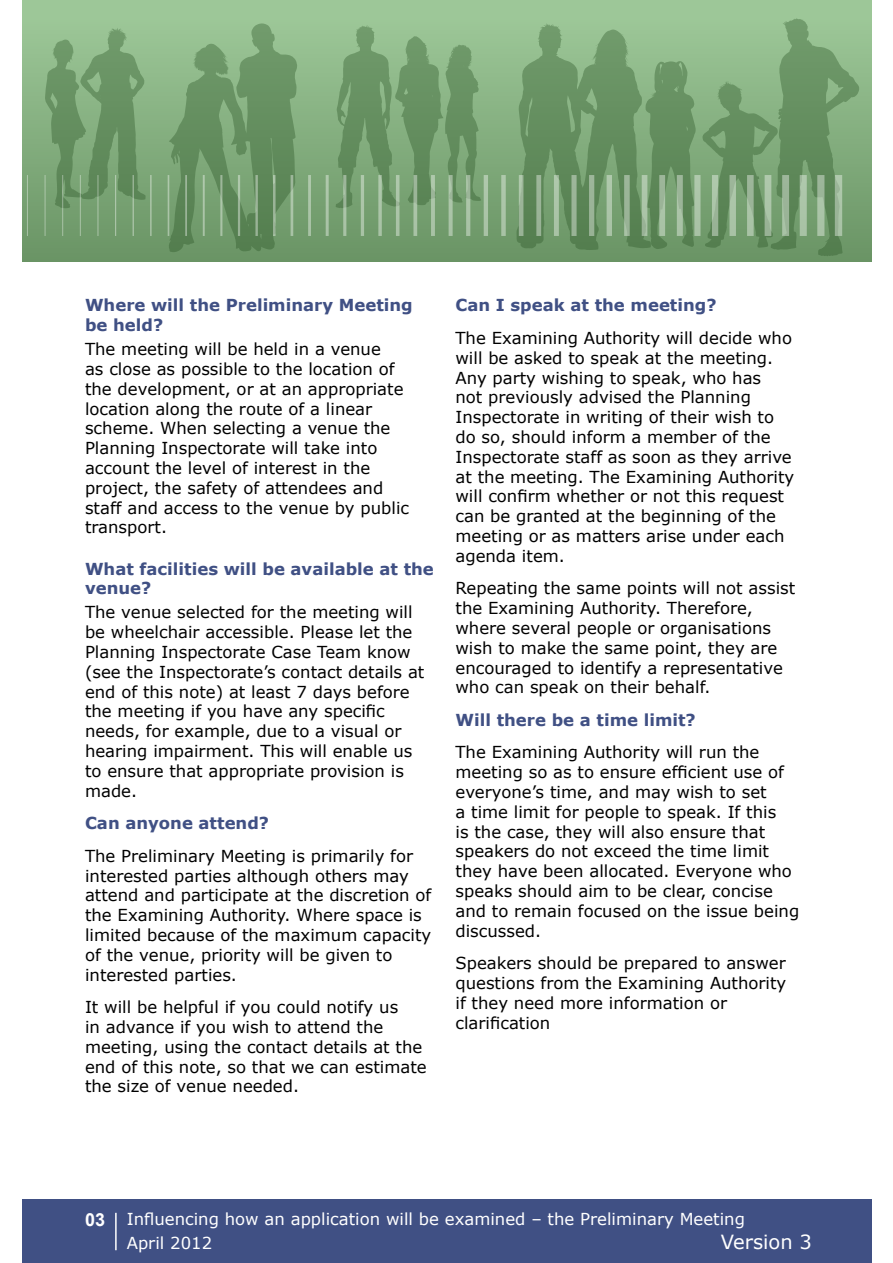
<style>
.page{position:relative;width:893px;height:1263px;background:#fff}
.page>*{position:absolute;margin:0;border:0;box-sizing:border-box;transform-origin:0 0}
.Footer_text{font:19.5px "Verdana";color:#fff}
.t1{font:700 18px "Arial";color:#fff}
.Body_text{font:16.5px/19.8px "Verdana";color:#000}
.Subheading{font:16.5px/19.8px "Verdana";color:#000}
.Subheading-2{font:700 16.5px/19.8px "Verdana";color:#405084}
.Footer_text-2{font:16.5px/23.4px "Verdana";color:#fff}
.Body_text-2{font:700 16.5px "Verdana";color:#405084}
</style>
<div class="page">
<div style="left:0;top:1199px;width:872px;height:64px;background:#405084"></div>
<hr style="left:115px;top:1213px;width:2px;height:37px;background:#fff">
<svg style="left:22px;top:0;width:850px;height:261px;background:#79a474"></svg>
<hr style="left:27px;top:175px;width:1px;height:61px;background:#fff">
<hr style="left:45px;top:175px;width:1px;height:61px;background:#fff">
<hr style="left:62px;top:175px;width:1px;height:61px;background:#fff">
<hr style="left:80px;top:175px;width:1px;height:61px;background:#fff">
<hr style="left:97px;top:175px;width:1px;height:61px;background:#fff">
<hr style="left:115px;top:175px;width:1px;height:61px;background:#fff">
<hr style="left:133px;top:175px;width:1px;height:61px;background:#fff">
<hr style="left:150px;top:175px;width:2px;height:61px;background:#fff">
<hr style="left:168px;top:175px;width:1px;height:61px;background:#fff">
<hr style="left:185px;top:175px;width:2px;height:61px;background:#fff">
<hr style="left:203px;top:175px;width:2px;height:61px;background:#fff">
<hr style="left:220px;top:175px;width:2px;height:61px;background:#fff">
<hr style="left:238px;top:175px;width:2px;height:61px;background:#fff">
<hr style="left:255px;top:175px;width:3px;height:61px;background:#fff">
<hr style="left:273px;top:175px;width:3px;height:61px;background:#fff">
<hr style="left:291px;top:175px;width:2px;height:61px;background:#fff">
<hr style="left:308px;top:175px;width:3px;height:61px;background:#fff">
<hr style="left:326px;top:175px;width:3px;height:61px;background:#fff">
<hr style="left:343px;top:175px;width:3px;height:61px;background:#fff">
<hr style="left:361px;top:175px;width:3px;height:61px;background:#fff">
<svg style="left:378px;top:175px;width:4px;height:61px"></svg>
<hr style="left:396px;top:175px;width:3px;height:61px;background:#fff">
<svg style="left:413px;top:175px;width:4px;height:61px"></svg>
<svg style="left:431px;top:175px;width:4px;height:61px"></svg>
<svg style="left:449px;top:175px;width:4px;height:61px"></svg>
<svg style="left:466px;top:175px;width:4px;height:61px"></svg>
<hr style="left:484px;top:175px;width:4px;height:61px;background:#acc5a9">
<div style="left:501px;top:175px;width:5px;height:61px;background:#acc5a9"></div>
<svg style="left:519px;top:175px;width:4px;height:61px"></svg>
<div style="left:536px;top:175px;width:5px;height:61px;background:#9bb498"></div>
<div style="left:554px;top:175px;width:5px;height:61px;background:#abc5a8"></div>
<div style="left:571px;top:175px;width:6px;height:61px;background:#9bb498"></div>
<div style="left:589px;top:175px;width:5px;height:61px;background:#9bb498"></div>
<div style="left:607px;top:175px;width:5px;height:61px;background:#acc5a9"></div>
<div style="left:624px;top:175px;width:6px;height:61px;background:#9bb498"></div>
<svg style="left:642px;top:175px;width:5px;height:61px"></svg>
<svg style="left:659px;top:175px;width:6px;height:61px"></svg>
<svg style="left:677px;top:175px;width:6px;height:61px"></svg>
<div style="left:694px;top:175px;width:6px;height:61px;background:#acc5a9"></div>
<svg style="left:712px;top:175px;width:6px;height:61px"></svg>
<svg style="left:729px;top:175px;width:7px;height:61px"></svg>
<svg style="left:747px;top:175px;width:7px;height:61px"></svg>
<svg style="left:765px;top:175px;width:6px;height:61px"></svg>
<svg style="left:782px;top:175px;width:7px;height:61px"></svg>
<div style="left:800px;top:175px;width:7px;height:61px;background:#abc5a8"></div>
<svg style="left:817px;top:175px;width:7px;height:61px"></svg>
<svg style="left:835px;top:175px;width:7px;height:61px"></svg>
<div style="left:0;top:0;width:21px;height:1263px;background:#fff"></div>
<p class="Subheading-2" style="left:85px;top:295px;width:329px">Where will the Preliminary Meeting be held?</p>
<p class="Body_text" style="left:85px;top:339px;width:326px">The meeting will be held in a venue<br>as close as possible to the location of the development, or at an appropriate location along the route of a linear scheme. When selecting a venue the Planning Inspectorate will take into account the level of interest in the project, the safety of attendees and staff and access to the venue by public transport.</p>
<p class="Subheading-2" style="left:85px;top:558px;width:350px">What facilities will be available at the venue?</p>
<p class="Body_text" style="left:85px;top:602px;width:341px">The venue selected for the meeting will be wheelchair accessible. Please let the Planning Inspectorate Case Team know (see the Inspectorate’s contact details at end of this note) at least 7 days before the meeting if you have any specific needs, for example, due to a visual or hearing impairment. This will enable us to ensure that appropriate provision is made.</p>
<p class="Body_text-2" style="left:85px;top:811px;width:186px">Can anyone attend?</p>
<p class="Body_text" style="left:85px;top:846px;width:348px">The Preliminary Meeting is primarily for interested parties although others may attend and participate at the discretion of the Examining Authority. Where space is limited because of the maximum capacity of the venue, priority will be given to interested parties.</p>
<p class="Body_text" style="left:85px;top:997px;width:343px">It will be helpful if you could notify us<br>in advance if you wish to attend the meeting, using the contact details at the end of this note, so that we can estimate the size of venue needed.</p>
<p class="Subheading-2" style="left:455px;top:295px;width:263px">Can I speak at the meeting?</p>
<p class="Subheading" style="left:455px;top:328px;width:340px">The Examining Authority will decide who will be asked to speak at the meeting.<br>Any party wishing to speak, who has<br>not previously advised the Planning Inspectorate in writing of their wish to do so, should inform a member of the Inspectorate staff as soon as they arrive at the meeting. The Examining Authority will confirm whether or not this request can be granted at the beginning of the meeting or as matters arise under each agenda item.</p>
<p class="Subheading" style="left:455px;top:578px;width:341px">Repeating the same points will not assist the Examining Authority. Therefore, where several people or organisations wish to make the same point, they are encouraged to identify a representative who can speak on their behalf.</p>
<p class="Subheading-2" style="left:455px;top:710px;width:242px">Will there be a time limit?</p>
<p class="Subheading" style="left:455px;top:742px;width:345px">The Examining Authority will run the meeting so as to ensure efficient use of everyone’s time, and may wish to set<br>a time limit for people to speak. If this<br>is the case, they will also ensure that speakers do not exceed the time limit they have been allocated. Everyone who speaks should aim to be clear, concise and to remain focused on the issue being discussed.</p>
<p class="Subheading" style="left:455px;top:953px;width:332px">Speakers should be prepared to answer questions from the Examining Authority if they need more information or clarification</p>
<p class="t1" style="left:85px;top:1207px;width:22px">03</p>
<p class="Footer_text-2" style="left:127px;top:1207px;width:620px">Influencing how an application will be examined – the Preliminary Meeting<br>April 2012</p>
<p class="Footer_text" style="left:721px;top:1228px;width:93px">Version 3</p>
</div>
